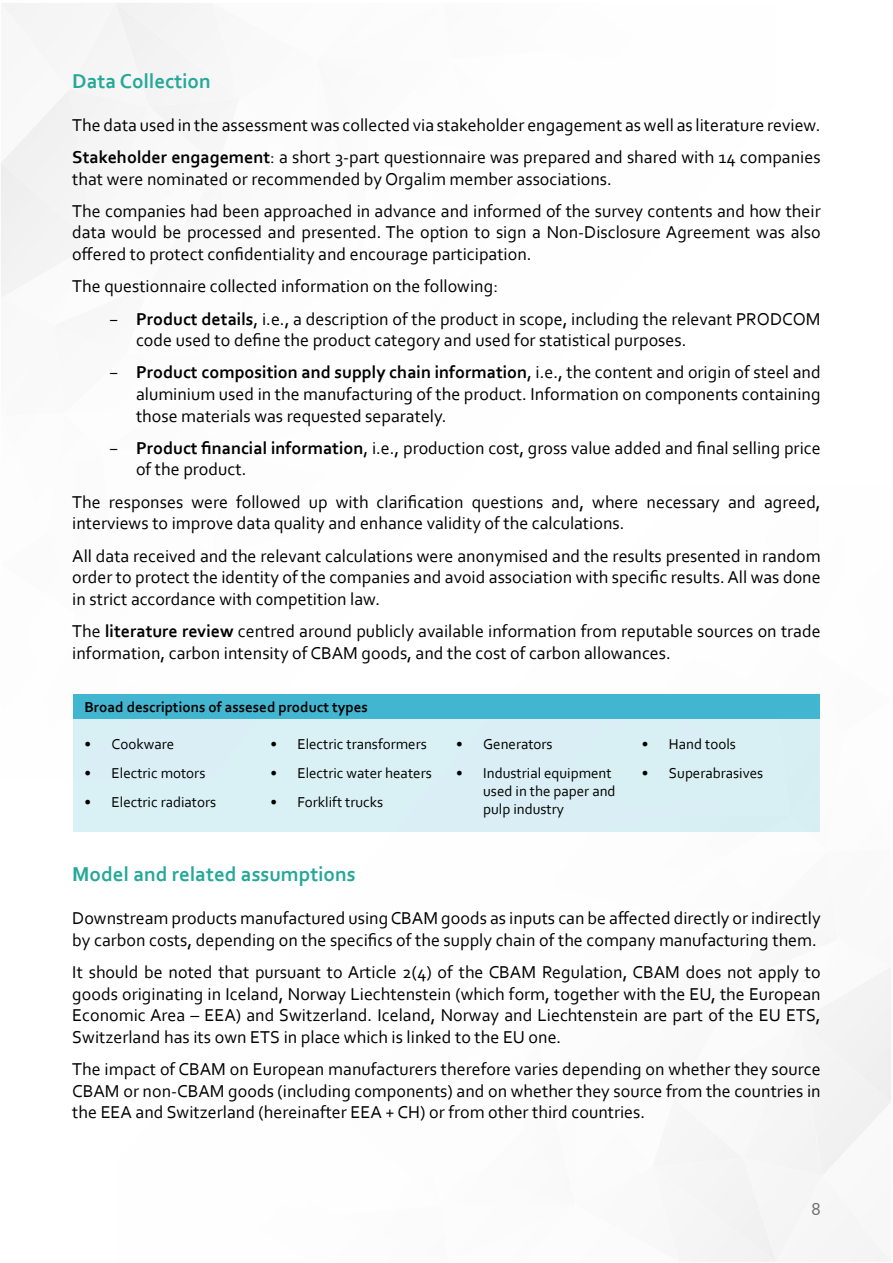
<style>
.page{position:relative;width:893px;height:1263px;background:#fff}
.page>*{position:absolute;margin:0;border:0;box-sizing:border-box;transform-origin:0 0}
.t1{font:700 21px "Corbel";color:#25a898}
.t2{font:18px/21.6px "Corbel";color:#000}
.t3{font:18px "Corbel";color:#706f6f}
.t4{font:15px/18px "Corbel";color:#000}
.t5{font:700 15px "Corbel";color:#000}
.s1{font-weight:700}
</style>
<div class="page">
<div style="left:1px;top:3px;width:202px;height:295px;background:#f6f6f6"></div>
<div style="left:691px;top:967px;width:200px;height:295px;background:#f6f6f6"></div>
<div style="left:73px;top:694px;width:747px;height:25px;background:#42b6d1"></div>
<div style="left:73px;top:719px;width:747px;height:113px;background:#d9eff5"></div>
<p class="t1" style="left:72px;top:68px;width:140px">Data Collection</p>
<p class="t2" style="left:72px;top:108px;width:750px;line-height:32.2px">The data used in the assessment was collected via stakeholder engagement as well as literature review.<br><span class="s1">Stakeholder engagement</span>: a short 3-part questionnaire was prepared and shared with 14 companies</p>
<p class="t2" style="left:72px;top:162px;width:750px;line-height:32.2px">that were nominated or recommended by Orgalim member associations.<br>The companies had been approached in advance and informed of the survey contents and how their</p>
<p class="t2" style="left:72px;top:221px;width:750px">data would be processed and presented. The option to sign a Non-Disclosure Agreement was also offered to protect confidentiality and encourage participation.</p>
<p class="t2" style="left:109px;top:270px;width:713px;line-height:32.2px;text-indent:-37px">The questionnaire collected information on the following:<br>− <span class="s1">Product details</span>, i.e., a description of the product in scope, including the relevant PRODCOM</p>
<p class="t2" style="left:109px;top:324px;width:713px;line-height:32.2px;text-indent:27px">code used to define the product category and used for statistical purposes.<br>− <span class="s1">Product composition and supply chain information</span>, i.e., the content and origin of steel and</p>
<p class="t2" style="left:136px;top:383px;width:686px">aluminium used in the manufacturing of the product. Information on components containing those materials was requested separately.</p>
<p class="t2" style="left:136px;top:437px;width:686px;text-indent:-27px">− <span class="s1">Product financial information</span>, i.e., production cost, gross value added and final selling price of the product.</p>
<p class="t2" style="left:72px;top:490px;width:750px">The responses were followed up with clarification questions and, where necessary and agreed, interviews to improve data quality and enhance validity of the calculations.</p>
<p class="t2" style="left:72px;top:544px;width:750px;text-align:justify">All data received and the relevant calculations were anonymised and the results presented in random order to protect the identity of the companies and avoid association with specific results. All was done in strict accordance with competition law.</p>
<p class="t2" style="left:72px;top:620px;width:750px">The <span class="s1">literature review</span> centred around publicly available information from reputable sources on trade information, carbon intensity of CBAM goods, and the cost of carbon allowances.</p>
<p class="t5" style="left:85px;top:697px;width:285px">Broad descriptions of assesed product types</p>
<p class="t4" style="left:85px;top:735px;width:91px">• Cookware</p>
<p class="t4" style="left:85px;top:763px;width:122px">• Electric motors</p>
<p class="t4" style="left:85px;top:792px;width:133px">• Electric radiators</p>
<p class="t4" style="left:270px;top:735px;width:158px">• Electric transformers</p>
<p class="t4" style="left:270px;top:763px;width:163px">• Electric water heaters</p>
<p class="t4" style="left:270px;top:792px;width:114px">• Forklift trucks</p>
<p class="t4" style="left:456px;top:735px;width:98px">• Generators</p>
<p class="t4" style="left:483px;top:763px;width:134px;text-indent:-27px">• Industrial equipment used in the paper and pulp industry</p>
<p class="t4" style="left:642px;top:735px;width:96px">• Hand tools</p>
<p class="t4" style="left:642px;top:763px;width:123px">• Superabrasives</p>
<p class="t1" style="left:72px;top:861px;width:285px">Model and related assumptions</p>
<p class="t2" style="left:72px;top:907px;width:750px">Downstream products manufactured using CBAM goods as inputs can be affected directly or indirectly by carbon costs, depending on the specifics of the supply chain of the company manufacturing them.</p>
<p class="t2" style="left:72px;top:961px;width:750px;text-align:justify">It should be noted that pursuant to Article 2(4) of the CBAM Regulation, CBAM does not apply to goods originating in Iceland, Norway Liechtenstein (which form, together with the EU, the European Economic Area – EEA) and Switzerland. Iceland, Norway and Liechtenstein are part of the EU ETS, Switzerland has its own ETS in place which is linked to the EU one.</p>
<p class="t2" style="left:72px;top:1058px;width:750px;text-align:justify">The impact of CBAM on European manufacturers therefore varies depending on whether they source CBAM or non-CBAM goods (including components) and on whether they source from the countries in the EEA and Switzerland (hereinafter EEA + CH) or from other third countries.</p>
<p class="t3" style="left:811px;top:1197px;width:11px">8</p>
</div>
